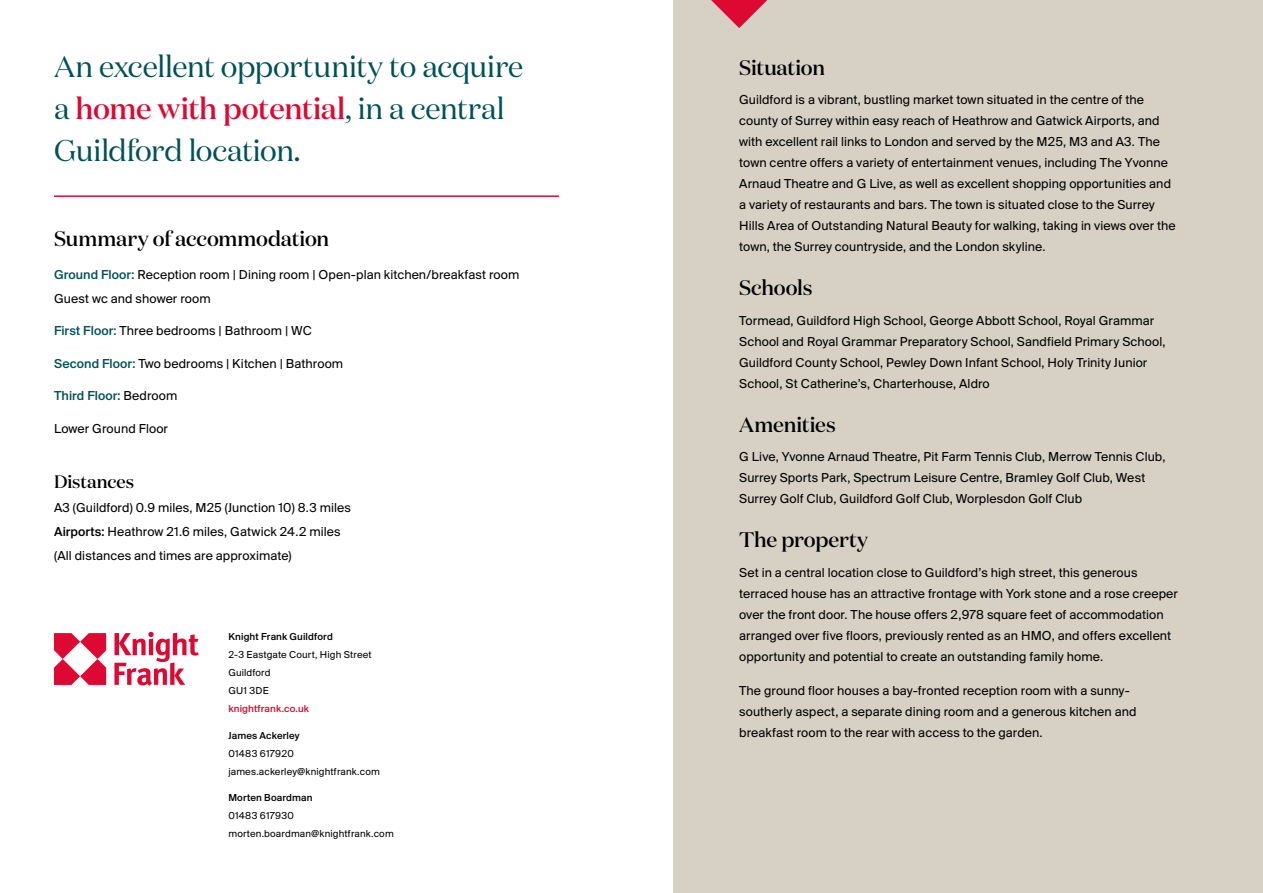
<style>
.page{position:relative;width:1263px;height:893px;background:#fff}
.page>*{position:absolute;margin:0;border:0;box-sizing:border-box;transform-origin:0 0}
.t1{font:30px/42px "Domaine Disp";letter-spacing:-.005em;color:#005157}
.t2{font:500 21px "Domaine Disp";letter-spacing:-.01em;color:#000}
.t3{font:500 18px "Domaine Disp";color:#000}
.t4{font:13.5px/21px "Suisse BP Intl";letter-spacing:.005em;color:#000}
.t5{font:500 13.5px "Suisse BP Intl";letter-spacing:.01em;color:#005157}
.t6{font:10.5px/18px "Suisse BP Intl";letter-spacing:.015em;color:#000}
.t7{font:500 10.5px "Suisse BP Intl";letter-spacing:.015em;color:#000}
.t8{font:500 10.5px "Suisse BP Intl";letter-spacing:.015em;color:#dd0932}
.s1{font-weight:500;color:#dd0932}
.s2{font-weight:500;color:#005157}
.s3{font-weight:400;color:#000}
.s4{font-weight:500}
</style>
<div class="page">
<hr style="left:54px;top:195px;width:505px;height:2px;background:#dd0932">
<svg style="left:54px;top:632px;width:145px;height:54px"></svg>
<div style="left:673px;top:0;width:590px;height:893px;background:#d6d1c4"></div>
<svg style="left:711px;top:0;width:56px;height:28px"></svg>
<h1 class="t1" style="left:54px;top:46px;width:471px">An excellent opportunity to acquire a <span class="s1">home with potential</span>, in a central<br>Guildford location.</h1>
<h2 class="t2" style="left:54px;top:226px;width:277px">Summary of accommodation</h2>
<p class="t4" style="left:54px;top:262px;width:467px;line-height:24px"><span class="s2">Ground Floor:</span> Reception room | Dining room | Open-plan kitchen/breakfast room<br>Guest wc and shower room</p>
<p class="t4" style="left:54px;top:320px;width:259px"><span class="s2">First Floor:</span> Three bedrooms | Bathroom | WC</p>
<p class="t4" style="left:54px;top:352px;width:291px"><span class="s2">Second Floor:</span> Two bedrooms | Kitchen | Bathroom</p>
<p class="t5" style="left:54px;top:388px;width:125px">Third Floor: <span class="s3">Bedroom</span></p>
<p class="t4" style="left:54px;top:417px;width:116px">Lower Ground Floor</p>
<h3 class="t3" style="left:54px;top:471px;width:82px">Distances</h3>
<p class="t4" style="left:54px;top:496px;width:298px;line-height:24px">A3 (Guildford) 0.9 miles, M25 (Junction 10) 8.3 miles<br><span class="s4">Airports:</span> Heathrow 21.6 miles, Gatwick 24.2 miles (All distances and times are approximate)</p>
<p class="t7" style="left:228px;top:631px;width:106px">Knight Frank Guildford</p>
<p class="t6" style="left:228px;top:646px;width:145px">2-3 Eastgate Court, High Street<br>Guildford<br>GU1 3DE</p>
<p class="t8" style="left:228px;top:703px;width:82px">knightfrank.co.uk</p>
<p class="t7" style="left:228px;top:729px;width:73px">James Ackerley</p>
<p class="t6" style="left:228px;top:744px;width:153px">01483 617920 james.ackerley@knightfrank.com</p>
<p class="t7" style="left:228px;top:792px;width:86px">Morten Boardman</p>
<p class="t6" style="left:228px;top:807px;width:167px">01483 617930 morten.boardman@knightfrank.com</p>
<h2 class="t2" style="left:739px;top:54px;width:87px">Situation</h2>
<p class="t4" style="left:739px;top:89px;width:438px">Guildford is a vibrant, bustling market town situated in the centre of the county of Surrey within easy reach of Heathrow and Gatwick Airports, and with excellent rail links to London and served by the M25, M3 and A3. The town centre offers a variety of entertainment venues, including The Yvonne Arnaud Theatre and G Live, as well as excellent shopping opportunities and a variety of restaurants and bars. The town is situated close to the Surrey Hills Area of Outstanding Natural Beauty for walking, taking in views over the town, the Surrey countryside, and the London skyline.</p>
<h2 class="t2" style="left:739px;top:275px;width:75px">Schools</h2>
<p class="t4" style="left:739px;top:309px;width:428px">Tormead, Guildford High School, George Abbott School, Royal Grammar School and Royal Grammar Preparatory School, Sandfield Primary School, Guildford County School, Pewley Down Infant School, Holy Trinity Junior School, St Catherine’s, Charterhouse, Aldro</p>
<h2 class="t2" style="left:739px;top:411px;width:98px">Amenities</h2>
<p class="t4" style="left:739px;top:446px;width:428px">G Live, Yvonne Arnaud Theatre, Pit Farm Tennis Club, Merrow Tennis Club,<br>Surrey Sports Park, Spectrum Leisure Centre, Bramley Golf Club, West<br>Surrey Golf Club, Guildford Golf Club, Worplesdon Golf Club</p>
<h2 class="t2" style="left:739px;top:527px;width:131px">The property</h2>
<p class="t4" style="left:739px;top:561px;width:440px">Set in a central location close to Guildford’s high street, this generous terraced house has an attractive frontage with York stone and a rose creeper over the front door. The house offers 2,978 square feet of accommodation arranged over five floors, previously rented as an HMO, and offers excellent opportunity and potential to create an outstanding family home.</p>
<p class="t4" style="left:739px;top:679px;width:399px">The ground floor houses a bay-fronted reception room with a sunny&shy;southerly aspect, a separate dining room and a generous kitchen and breakfast room to the rear with access to the garden.</p>
</div>
